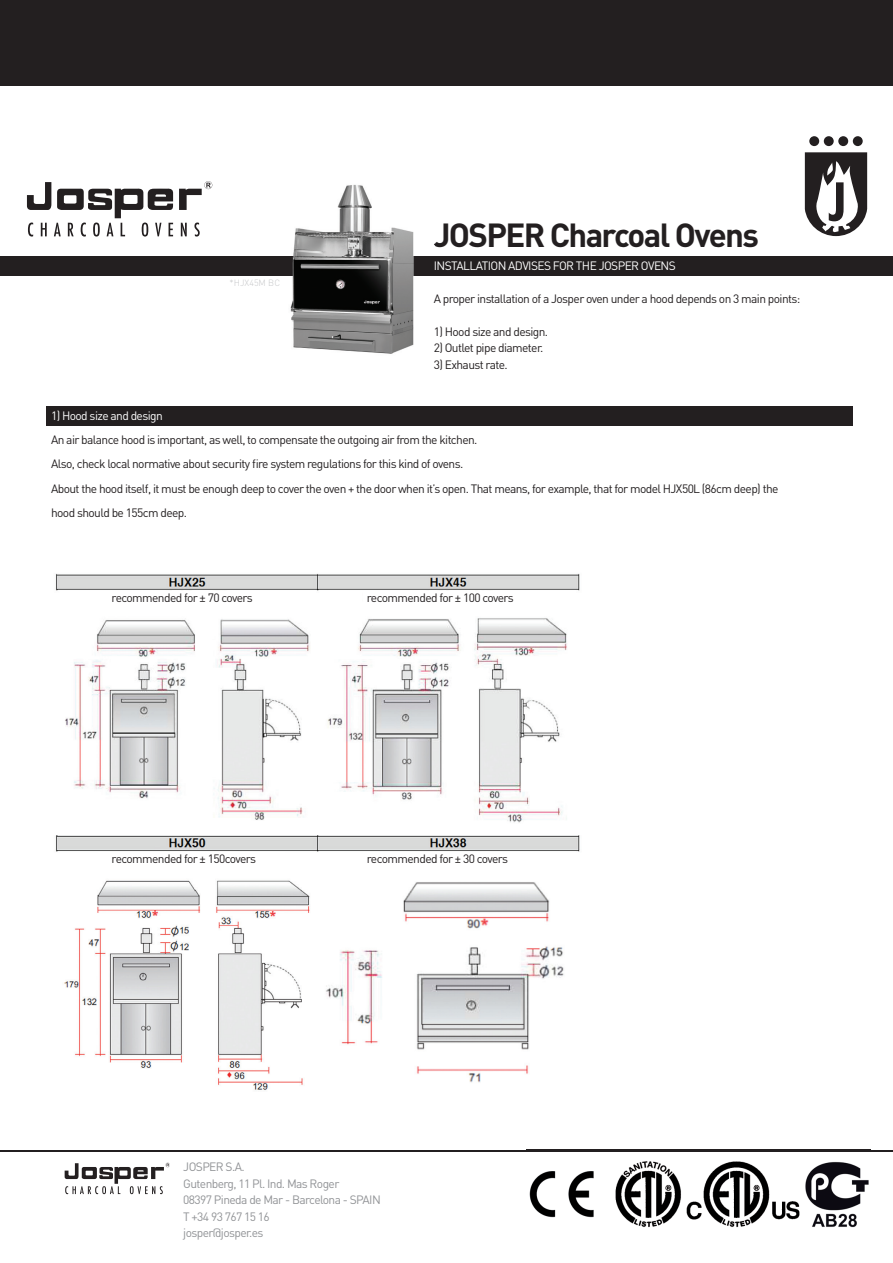
<style>
.page{position:relative;width:893px;height:1263px;background:#fff}
.page>*{position:absolute;margin:0;border:0;box-sizing:border-box;transform-origin:0 0}
.t1{font:700 33px "DIN Pro";letter-spacing:-.05em;color:#231f20}
.t2{font:12px/24.5px "DIN Pro";letter-spacing:-.05em;color:#231f20}
.t3{font:12px/16.5px "DIN Pro";letter-spacing:-.05em;color:#919396}
.t4{font:12px "DIN Pro";letter-spacing:-.05em;color:#fff}
.t5{font:300 9px "DIN Pro";color:#c7c8ca}
</style>
<div class="page">
<div style="left:0;top:0;width:893px;height:85px;background:#231f20"></div>
<svg style="left:179px;top:181px;width:33px;height:29px"></svg>
<svg style="left:27px;top:182px;width:146px;height:55px"></svg>
<svg style="left:181px;top:223px;width:6px;height:13px"></svg>
<svg style="left:194px;top:223px;width:6px;height:14px"></svg>
<svg style="left:65px;top:1163px;width:105px;height:31px"></svg>
<div style="left:0;top:256px;width:893px;height:20px;background:#231f20"></div>
<div style="left:46px;top:406px;width:807px;height:19px;background:#231f20"></div>
<hr style="left:0;top:1150px;width:893px;height:1px;background:#231f20">
<img style="left:527px;top:1149px;width:344px;height:79px">
<img style="left:527px;top:1150px;width:344px;height:1px">
<svg style="left:805px;top:152px;width:62px;height:84px"></svg>
<div style="left:809px;top:136px;width:10px;height:10px;background:#231f20;border-radius:50%"></div>
<div style="left:824px;top:136px;width:10px;height:10px;background:#231f20;border-radius:50%"></div>
<div style="left:838px;top:136px;width:10px;height:10px;background:#231f20;border-radius:50%"></div>
<div style="left:853px;top:136px;width:10px;height:10px;background:#231f20;border-radius:50%"></div>
<img style="left:293px;top:184px;width:101px;height:72px">
<img style="left:394px;top:227px;width:20px;height:126px">
<img style="left:290px;top:276px;width:104px;height:78px">
<img style="left:292px;top:256px;width:122px;height:20px">
<img style="left:55px;top:573px;width:525px;height:517px">
<div style="left:104px;top:591px;width:167px;height:18px;background:#fff"></div>
<div style="left:98px;top:852px;width:187px;height:18px;background:#fff"></div>
<div style="left:363px;top:591px;width:178px;height:18px;background:#fff"></div>
<div style="left:363px;top:852px;width:187px;height:18px;background:#fff"></div>
<p class="t5" style="left:230px;top:276px;width:52px">*HJX45M BC</p>
<h1 class="t1" style="left:434px;top:212px;width:327px">JOSPER Charcoal Ovens</h1>
<p class="t4" style="left:434px;top:257px;width:244px">INSTALLATION ADVISES FOR THE JOSPER OVENS</p>
<p class="t2" style="left:434px;top:286px;width:368px">A proper installation of a Josper oven under a hood depends on 3 main points:</p>
<p class="t2" style="left:434px;top:319px;width:116px">1) Hood size and design.</p>
<p class="t2" style="left:434px;top:335px;width:111px">2) Outlet pipe diameter.</p>
<p class="t2" style="left:434px;top:352px;width:76px">3) Exhaust rate.</p>
<p class="t4" style="left:51px;top:407px;width:113px">1) Hood size and design</p>
<p class="t2" style="left:51px;top:427px;width:729px">An air balance hood is important, as well, to compensate the outgoing air from the kitchen.<br>Also, check local normative about security fire system regulations for this kind of ovens.<br>About the hood itself, it must be enough deep to cover the oven + the door when it’s open. That means, for example, that for model HJX50L (86cm deep) the hood should be 155cm deep.</p>
<p class="t2" style="left:112px;top:585px;width:143px">recommended for ± 70 covers</p>
<p class="t2" style="left:112px;top:846px;width:146px">recommended for ± 150covers</p>
<p class="t2" style="left:367px;top:585px;width:148px">recommended for ± 100 covers</p>
<p class="t2" style="left:367px;top:846px;width:143px">recommended for ± 30 covers</p>
<p class="t3" style="left:183px;top:1158px;width:199px">JOSPER S.A.<br>Gutenberg, 11 Pl. Ind. Mas Roger<br>08397 Pineda de Mar - Barcelona - SPAIN<br>T +34 93 767 15 16<br>josper@josper.es</p>
</div>
